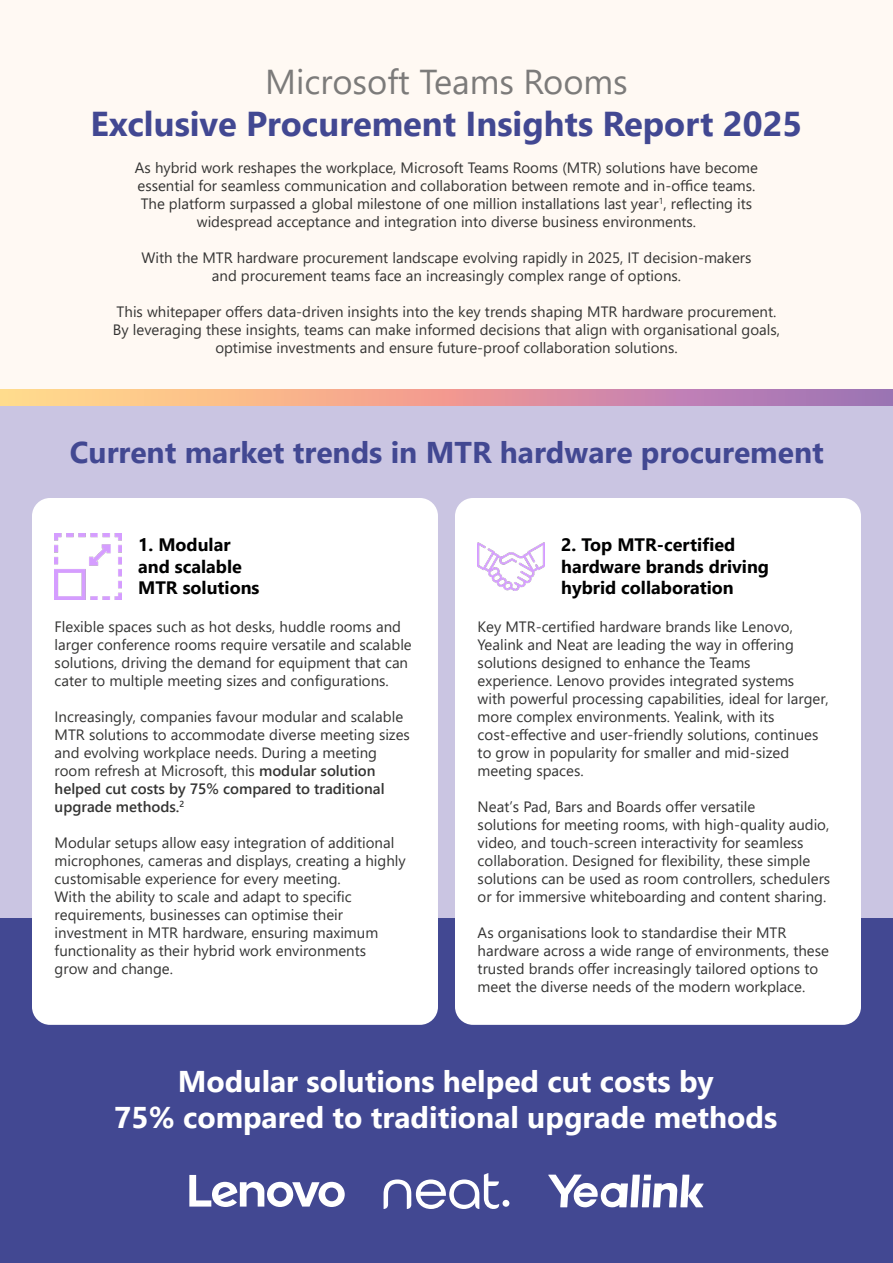
<style>
.page{position:relative;width:893px;height:1263px;background:#fff}
.page>*{position:absolute;margin:0;border:0;box-sizing:border-box;transform-origin:0 0}
.t1{font:700 34.5px "Segoe UI";color:#424892}
.t2{font:34.5px "Segoe UI";color:#7c7b7a}
.t3{font:700 30px/36px "Segoe UI";color:#fff;text-align:center}
.t4{font:700 30px "Segoe UI";color:#424892}
.t5{font:700 18px/21.6px "Segoe UI";color:#000101}
.t6{font:15px/18px "Segoe UI";color:#343433}
.s1{font-weight:600}
</style>
<div class="page">
<svg style="left:0;top:388px;width:893px;height:18px;background:#e1a5a0"></svg>
<div style="left:0;top:0;width:893px;height:388px;background:#fff9f3"></div>
<div style="left:0;top:406px;width:893px;height:857px;background:#cac5e2"></div>
<div style="left:0;top:918px;width:893px;height:345px;background:#424892"></div>
<div style="left:32px;top:498px;width:406px;height:527px;background:#fff;border-radius:18px"></div>
<div style="left:455px;top:498px;width:406px;height:527px;background:#fff;border-radius:18px"></div>
<img style="left:478px;top:542px;width:66px;height:49px">
<img style="left:55px;top:533px;width:66px;height:67px">
<svg style="left:189px;top:1175px;width:156px;height:32px"></svg>
<svg style="left:384px;top:1173px;width:125px;height:36px"></svg>
<svg style="left:548px;top:1174px;width:156px;height:33px"></svg>
<h1 class="t2" style="left:265px;top:49px;width:364px">Microsoft Teams Rooms</h1>
<h1 class="t1" style="left:91px;top:91px;width:713px">Exclusive Procurement Insights Report 2025</h1>
<p class="t6" style="left:135px;top:158px;width:625px;text-align:center">As hybrid work reshapes the workplace, Microsoft Teams Rooms (MTR) solutions have become essential for seamless communication and collaboration between remote and in-office teams.<br>The platform surpassed a global milestone of one million installations last year<sup>1</sup>, reflecting its widespread acceptance and integration into diverse business environments.</p>
<p class="t6" style="left:142px;top:248px;width:611px;text-align:center">With the MTR hardware procurement landscape evolving rapidly in 2025, IT decision-makers and procurement teams face an increasingly complex range of options.</p>
<p class="t6" style="left:113px;top:302px;width:669px;text-align:center">This whitepaper offers data-driven insights into the key trends shaping MTR hardware procurement.<br>By leveraging these insights, teams can make informed decisions that align with organisational goals, optimise investments and ensure future-proof collaboration solutions.</p>
<h2 class="t4" style="left:70px;top:424px;width:755px">Current market trends in MTR hardware procurement</h2>
<p class="t5" style="left:138px;top:532px;width:123px">1. Modular and scalable<br>MTR solutions</p>
<p class="t6" style="left:55px;top:616px;width:359px">Flexible spaces such as hot desks, huddle rooms and larger conference rooms require versatile and scalable solutions, driving the demand for equipment that can cater to multiple meeting sizes and configurations.</p>
<p class="t6" style="left:55px;top:706px;width:357px">Increasingly, companies favour modular and scalable MTR solutions to accommodate diverse meeting sizes and evolving workplace needs. During a meeting room refresh at Microsoft, this <span class="s1">modular solution helped cut costs by 75% compared to traditional upgrade methods.</span><sup>2</sup></p>
<p class="t6" style="left:55px;top:832px;width:353px">Modular setups allow easy integration of additional microphones, cameras and displays, creating a highly customisable experience for every meeting.<br>With the ability to scale and adapt to specific requirements, businesses can optimise their investment in MTR hardware, ensuring maximum functionality as their hybrid work environments<br>grow and change.</p>
<p class="t5" style="left:561px;top:532px;width:209px">2. Top MTR-certified hardware brands driving hybrid collaboration</p>
<p class="t6" style="left:478px;top:616px;width:353px">Key MTR-certified hardware brands like Lenovo, Yealink and Neat are leading the way in offering solutions designed to enhance the Teams experience. Lenovo provides integrated systems<br>with powerful processing capabilities, ideal for larger, more complex environments. Yealink, with its cost-effective and user-friendly solutions, continues to grow in popularity for smaller and mid-sized meeting spaces.</p>
<p class="t6" style="left:478px;top:796px;width:354px">Neat’s Pad, Bars and Boards offer versatile<br>solutions for meeting rooms, with high-quality audio, video, and touch-screen interactivity for seamless collaboration. Designed for flexibility, these simple solutions can be used as room controllers, schedulers or for immersive whiteboarding and content sharing.</p>
<p class="t6" style="left:478px;top:922px;width:353px">As organisations look to standardise their MTR hardware across a wide range of environments, these trusted brands offer increasingly tailored options to meet the diverse needs of the modern workplace.</p>
<h2 class="t3" style="left:114px;top:1061px;width:665px">Modular solutions helped cut costs by<br>75% compared to traditional upgrade methods</h2>
</div>
